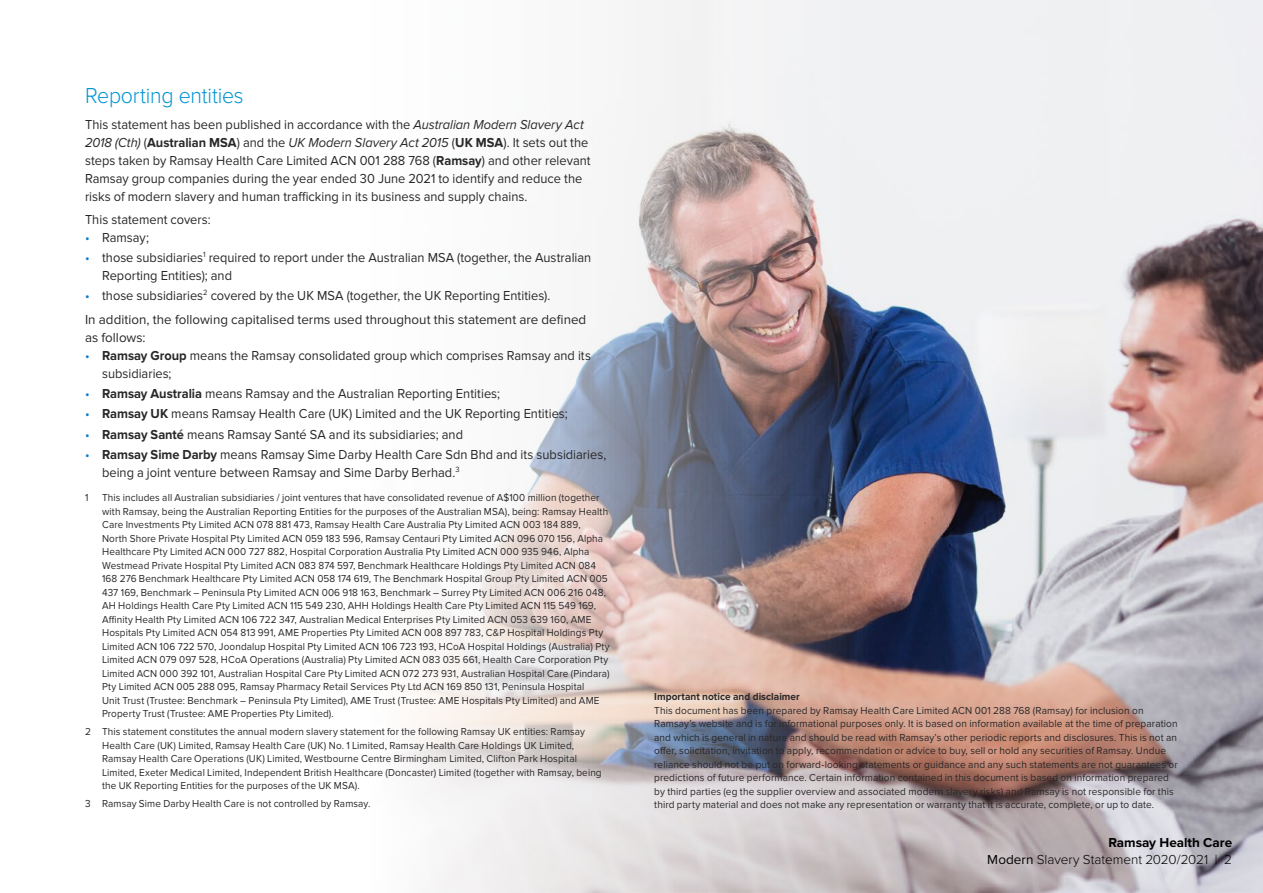
<style>
.page{position:relative;width:1263px;height:893px;background:#fff}
.page>*{position:absolute;margin:0;border:0;box-sizing:border-box;transform-origin:0 0}
.t1{font:300 22.5px "Proxima Nova";letter-spacing:-.015em;color:#0194d3;scale:.95 1}
.t2{font:13.5px/18px "Proxima Nova";color:#292829;scale:.95 1}
.t3{font:300 13.5px/16.5px "Proxima Nova";color:#000;text-align:right}
.t4{font:13.5px "Proxima Nova";color:#292829}
.t5{font:10.5px/13.5px "Proxima Nova";letter-spacing:.01em;color:#292829;scale:.95 1}
.t6{font:10.5px/13.5px "Proxima Nova";letter-spacing:.01em;color:#292829;scale:.96 1}
.t7{font:700 10.5px "Proxima Nova";letter-spacing:.005em;color:#292829;scale:.96 1}
.s1{font-style:italic}
.s2{font-weight:700}
.s3{color:#0d7bcb}
.s4{font-weight:400}
</style>
<div class="page">
<img style="left:403px;top:0;width:860px;height:893px">
<h1 class="t1" style="left:85px;top:82px;width:168px">Reporting entities</h1>
<p class="t2" style="left:85px;top:116px;width:534px">This statement has been published in accordance with the <span class="s1">Australian Modern Slavery Act 2018 (Cth)</span> (<span class="s2">Australian MSA</span>) and the <span class="s1">UK Modern Slavery Act 2015</span> (<span class="s2">UK MSA</span>). It sets out the steps taken by Ramsay Health Care Limited ACN 001 288 768 (<span class="s2">Ramsay</span>) and other relevant Ramsay group companies during the year ended 30 June 2021 to identify and reduce the risks of modern slavery and human trafficking in its business and supply chains.</p>
<p class="t2" style="left:85px;top:210px;width:134px">This statement covers:</p>
<p class="t2" style="left:85px;top:228px;width:69px"><span class="s3">•</span> Ramsay;</p>
<p class="t2" style="left:102px;top:248px;width:516px;text-indent:-17px"><span class="s3">•</span> those subsidiaries<sup>1</sup> required to report under the Australian MSA (together, the Australian<br>Reporting Entities); and</p>
<p class="t2" style="left:85px;top:283px;width:529px;line-height:24.5px"><span class="s3">•</span> those subsidiaries<sup>2</sup> covered by the UK MSA (together, the UK Reporting Entities).<br>In addition, the following capitalised terms used throughout this statement are defined</p>
<p class="t4" style="left:85px;top:330px;width:62px">as follows:</p>
<p class="t2" style="left:102px;top:347px;width:516px;text-indent:-17px"><span class="s3">•</span> <span class="s2">Ramsay Group</span> means the Ramsay consolidated group which comprises Ramsay and its subsidiaries;</p>
<p class="t2" style="left:85px;top:385px;width:438px"><span class="s3">•</span> <span class="s2">Ramsay Australia</span> means Ramsay and the Australian Reporting Entities;</p>
<p class="t2" style="left:85px;top:405px;width:509px"><span class="s3">•</span> <span class="s2">Ramsay UK</span> means Ramsay Health Care (UK) Limited and the UK Reporting Entities;</p>
<p class="t2" style="left:85px;top:425px;width:399px"><span class="s3">•</span> <span class="s2">Ramsay Santé</span> means Ramsay Santé SA and its subsidiaries; and</p>
<p class="t2" style="left:102px;top:445px;width:532px;text-indent:-17px"><span class="s3">•</span> <span class="s2">Ramsay Sime Darby</span> means Ramsay Sime Darby Health Care Sdn Bhd and its subsidiaries, being a joint venture between Ramsay and Sime Darby Berhad.<sup>3</sup></p>
<p class="t5" style="left:85px;top:491px;width:5px">1</p>
<p class="t5" style="left:102px;top:491px;width:536px">This includes all Australian subsidiaries / joint ventures that have consolidated revenue of A$100 million (together with Ramsay, being the Australian Reporting Entities for the purposes of the Australian MSA), being: Ramsay Health Care Investments Pty Limited ACN 078 881 473, Ramsay Health Care Australia Pty Limited ACN 003 184 889,<br>North Shore Private Hospital Pty Limited ACN 059 183 596, Ramsay Centauri Pty Limited ACN 096 070 156, Alpha Healthcare Pty Limited ACN 000 727 882, Hospital Corporation Australia Pty Limited ACN 000 935 946, Alpha Westmead Private Hospital Pty Limited ACN 083 874 597, Benchmark Healthcare Holdings Pty Limited ACN 084<br>168 276 Benchmark Healthcare Pty Limited ACN 058 174 619, The Benchmark Hospital Group Pty Limited ACN 005<br>437 169, Benchmark – Peninsula Pty Limited ACN 006 918 163, Benchmark – Surrey Pty Limited ACN 006 216 048, AH Holdings Health Care Pty Limited ACN 115 549 230, AHH Holdings Health Care Pty Limited ACN 115 549 169, Affinity Health Pty Limited ACN 106 722 347, Australian Medical Enterprises Pty Limited ACN 053 639 160, AME Hospitals Pty Limited ACN 054 813 991, AME Properties Pty Limited ACN 008 897 783, C&amp;P Hospital Holdings Pty Limited ACN 106 722 570, Joondalup Hospital Pty Limited ACN 106 723 193, HCoA Hospital Holdings (Australia) Pty Limited ACN 079 097 528, HCoA Operations (Australia) Pty Limited ACN 083 035 661, Health Care Corporation Pty Limited ACN 000 392 101, Australian Hospital Care Pty Limited ACN 072 273 931, Australian Hospital Care (Pindara)<br>Pty Limited ACN 005 288 095, Ramsay Pharmacy Retail Services Pty Ltd ACN 169 850 131, Peninsula Hospital<br>Unit Trust (Trustee: Benchmark – Peninsula Pty Limited), AME Trust (Trustee: AME Hospitals Pty Limited) and AME Property Trust (Trustee: AME Properties Pty Limited).</p>
<p class="t5" style="left:102px;top:725px;width:527px;text-indent:-17px">2 This statement constitutes the annual modern slavery statement for the following Ramsay UK entities: Ramsay Health Care (UK) Limited, Ramsay Health Care (UK) No. 1 Limited, Ramsay Health Care Holdings UK Limited, Ramsay Health Care Operations (UK) Limited, Westbourne Centre Birmingham Limited, Clifton Park Hospital Limited, Exeter Medical Limited, Independent British Healthcare (Doncaster) Limited (together with Ramsay, being the UK Reporting Entities for the purposes of the UK MSA).</p>
<p class="t5" style="left:85px;top:797px;width:302px">3 Ramsay Sime Darby Health Care is not controlled by Ramsay.</p>
<p class="t7" style="left:654px;top:691px;width:153px">Important notice and disclaimer</p>
<p class="t6" style="left:654px;top:704px;width:547px">This document has been prepared by Ramsay Health Care Limited ACN 001 288 768 (Ramsay) for inclusion on Ramsay’s website and is for informational purposes only. It is based on information available at the time of preparation and which is general in nature and should be read with Ramsay’s other periodic reports and disclosures. This is not an offer, solicitation, invitation to apply, recommendation or advice to buy, sell or hold any securities of Ramsay. Undue reliance should not be put on forward-looking statements or guidance and any such statements are not guarantees or predictions of future performance. Certain information contained in this document is based on information prepared by third parties (eg the supplier overview and associated modern slavery risks) and Ramsay is not responsible for this third party material and does not make any representation or warranty that it is accurate, complete, or up to date.</p>
<p class="t3" style="left:987px;top:834px;width:246px"><span class="s2">Ramsay Health Care<br></span><span class="s4">Modern</span> Slavery Statement 2020/2021 | 2</p>
</div>
